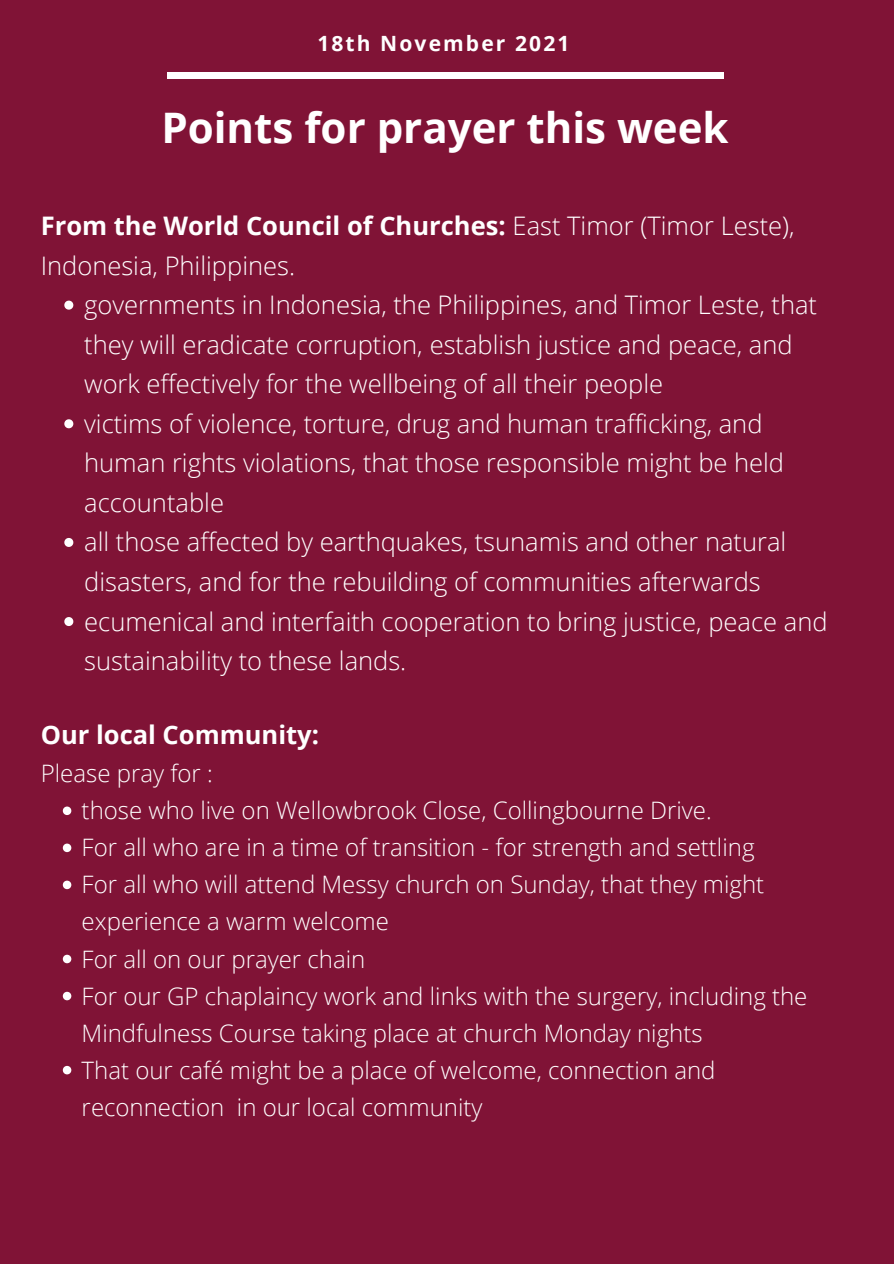
<style>
.page{position:relative;width:894px;height:1264px;background:#fff}
.page>*{position:absolute;margin:0;border:0;box-sizing:border-box;transform-origin:0 0}
.t1{font:700 42px "Open Sans";color:#fff}
.t2{font:300 25.5px/39.6px "Open Sans";color:#fff}
.t3{font:700 25.5px "Open Sans";color:#fff}
.t4{font:300 24px/37px "Open Sans";color:#fff}
.t5{font:700 21px "Open Sans";letter-spacing:.1em;color:#fff}
.s1{font-weight:700}
</style>
<div class="page">
<div style="left:0;top:0;width:893px;height:1263px;background:#801336"></div>
<div style="left:167px;top:72px;width:556px;height:6px;background:#fff"></div>
<svg style="left:64px;top:300px;width:9px;height:9px"></svg>
<svg style="left:64px;top:419px;width:9px;height:9px"></svg>
<svg style="left:64px;top:538px;width:9px;height:9px"></svg>
<svg style="left:64px;top:617px;width:9px;height:9px"></svg>
<svg style="left:63px;top:806px;width:8px;height:9px"></svg>
<svg style="left:63px;top:843px;width:8px;height:9px"></svg>
<svg style="left:63px;top:880px;width:8px;height:9px"></svg>
<svg style="left:63px;top:954px;width:8px;height:9px"></svg>
<svg style="left:63px;top:991px;width:8px;height:9px"></svg>
<svg style="left:63px;top:1065px;width:8px;height:9px"></svg>
<p class="t5" style="left:317px;top:28px;width:253px">18th November 2021</p>
<p class="t1" style="left:161px;top:98px;width:568px">Points for prayer this week</p>
<p class="t2" style="left:41px;top:205px;width:755px"><span class="s1">From the World Council of Churches:</span> East Timor (Timor Leste),<br>Indonesia, Philippines.</p>
<p class="t2" style="left:84px;top:284px;width:734px">governments in Indonesia, the Philippines, and Timor Leste, that they will eradicate corruption, establish justice and peace, and work effectively for the wellbeing of all their people</p>
<p class="t2" style="left:84px;top:403px;width:701px">victims of violence, torture, drug and human trafficking, and human rights violations, that those responsible might be held accountable</p>
<p class="t2" style="left:84px;top:521px;width:703px">all those affected by earthquakes, tsunamis and other natural disasters, and for the rebuilding of communities afterwards</p>
<p class="t2" style="left:84px;top:601px;width:744px">ecumenical and interfaith cooperation to bring justice, peace and sustainability to these lands.</p>
<p class="t3" style="left:41px;top:717px;width:280px">Our local Community:</p>
<p class="t4" style="left:41px;top:754px;width:173px">Please pray for :</p>
<p class="t4" style="left:82px;top:791px;width:631px">those who live on Wellowbrook Close, Collingbourne Drive.</p>
<p class="t4" style="left:82px;top:828px;width:674px">For all who are in a time of transition - for strength and settling</p>
<p class="t4" style="left:82px;top:865px;width:684px">For all who will attend Messy church on Sunday, that they might experience a warm welcome</p>
<p class="t4" style="left:82px;top:939px;width:285px">For all on our prayer chain</p>
<p class="t4" style="left:82px;top:976px;width:727px">For our GP chaplaincy work and links with the surgery, including the<br>Mindfulness Course taking place at church Monday nights</p>
<p class="t4" style="left:82px;top:1050px;width:635px">That our café might be a place of welcome, connection and reconnection in our local community</p>
</div>
